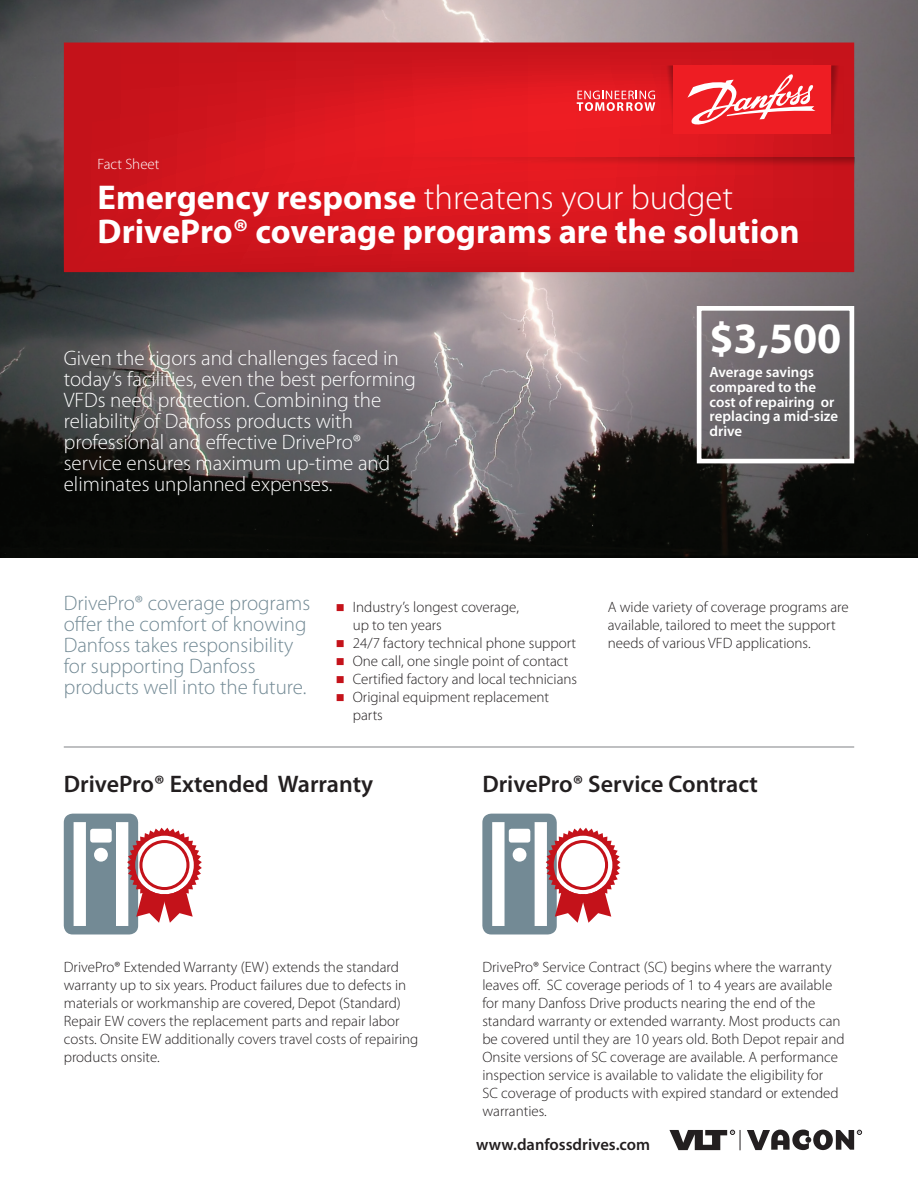
<style>
.page{position:relative;width:918px;height:1188px;background:#fff}
.page>*{position:absolute;margin:0;border:0;box-sizing:border-box;transform-origin:0 0}
.t1{font:700 43.5px "Myriad Pro";color:#fff}
.Product_Name_Light{font:700 34.5px/34.5px "Myriad Pro";color:#fff}
.t2{font:600 24px "Myriad Pro";color:#231f20}
.DD_Introduction_text{font:300 21px/21px "Myriad Pro";color:#fff}
.DD_Introduction_text-2{font:300 21px/21px "Myriad Pro";color:#738a95}
.URL{font:600 16.5px "Myriad Pro";color:#231f20}
.DD_Body_text_inside{font:300 15px/18px "Myriad Pro";color:#231f20}
.Document_category__f{font:300 15px "Myriad Pro";color:#fff}
.Proof_Stamp_Text{font:600 14.85px/14.9px "Myriad Pro";color:#fff}
.s1{font-weight:300}
</style>
<div class="page">
<img style="left:0;top:0;width:918px;height:558px">
<svg style="left:64px;top:43px;width:790px;height:229px"></svg>
<svg style="left:831px;top:66px;width:13px;height:68px"></svg>
<svg style="left:661px;top:66px;width:12px;height:68px"></svg>
<div style="left:673px;top:66px;width:158px;height:68px;background:#ee1d23"></div>
<svg style="left:577px;top:91px;width:78px;height:20px"></svg>
<svg style="left:687px;top:74px;width:129px;height:51px"></svg>
<svg style="left:357px;top:157px;width:497px;height:13px"></svg>
<svg style="left:747px;top:1130px;width:115px;height:20px"></svg>
<svg style="left:669px;top:1130px;width:72px;height:20px"></svg>
<div style="left:697px;top:306px;width:157px;height:157px;border:5px solid #fff"></div>
<svg style="left:64px;top:814px;width:138px;height:120px"></svg>
<svg style="left:482px;top:814px;width:138px;height:120px"></svg>
<hr style="left:64px;top:747px;width:790px;height:1px;background:#808285">
<p class="Document_category__f" style="left:98px;top:155px;width:63px">Fact Sheet</p>
<p class="Product_Name_Light" style="left:98px;top:180px;width:704px">Emergency response <span class="s1">threatens your budget<br></span>DrivePro® coverage programs are the solution</p>
<p class="DD_Introduction_text" style="left:64px;top:348px;width:354px">Given the rigors and challenges faced in today’s facilities, even the best performing VFDs need protection. Combining the reliability of Danfoss products with professional and effective DrivePro® service ensures maximum up-time and eliminates unplanned expenses.</p>
<p class="t1" style="left:709px;top:314px;width:134px">$3,500</p>
<p class="Proof_Stamp_Text" style="left:709px;top:365px;width:106px">Average savings</p>
<p class="Proof_Stamp_Text" style="left:709px;top:380px;width:130px">compared to the cost of repairing or replacing a mid-size drive</p>
<p class="DD_Introduction_text-2" style="left:64px;top:593px;width:248px">DrivePro® coverage programs offer the comfort of knowing<br>Danfoss takes responsibility for supporting Danfoss products well into the future.</p>
<p class="DD_Body_text_inside" style="left:353px;top:598px;width:168px">Industry’s longest coverage, up to ten years</p>
<p class="DD_Body_text_inside" style="left:353px;top:634px;width:225px">24/7 factory technical phone support</p>
<p class="DD_Body_text_inside" style="left:353px;top:652px;width:217px">One call, one single point of contact</p>
<p class="DD_Body_text_inside" style="left:353px;top:670px;width:226px">Certified factory and local technicians</p>
<p class="DD_Body_text_inside" style="left:353px;top:688px;width:198px">Original equipment replacement parts</p>
<p class="DD_Body_text_inside" style="left:608px;top:598px;width:242px">A wide variety of coverage programs are available, tailored to meet the support needs of various VFD applications.</p>
<p class="t2" style="left:64px;top:771px;width:311px">DrivePro® Extended Warranty</p>
<p class="t2" style="left:482px;top:771px;width:277px">DrivePro® Service Contract</p>
<p class="DD_Body_text_inside" style="left:64px;top:958px;width:356px">DrivePro® Extended Warranty (EW) extends the standard warranty up to six years. Product failures due to defects in materials or workmanship are covered, Depot (Standard)<br>Repair EW covers the replacement parts and repair labor costs. Onsite EW additionally covers travel costs of repairing products onsite.</p>
<p class="DD_Body_text_inside" style="left:482px;top:958px;width:364px">DrivePro® Service Contract (SC) begins where the warranty leaves off. SC coverage periods of 1 to 4 years are available for many Danfoss Drive products nearing the end of the standard warranty or extended warranty. Most products can be covered until they are 10 years old. Both Depot repair and Onsite versions of SC coverage are available. A performance inspection service is available to validate the eligibility for<br>SC coverage of products with expired standard or extended warranties.</p>
<p class="URL" style="left:476px;top:1135px;width:175px">www.danfossdrives.com</p>
</div>
